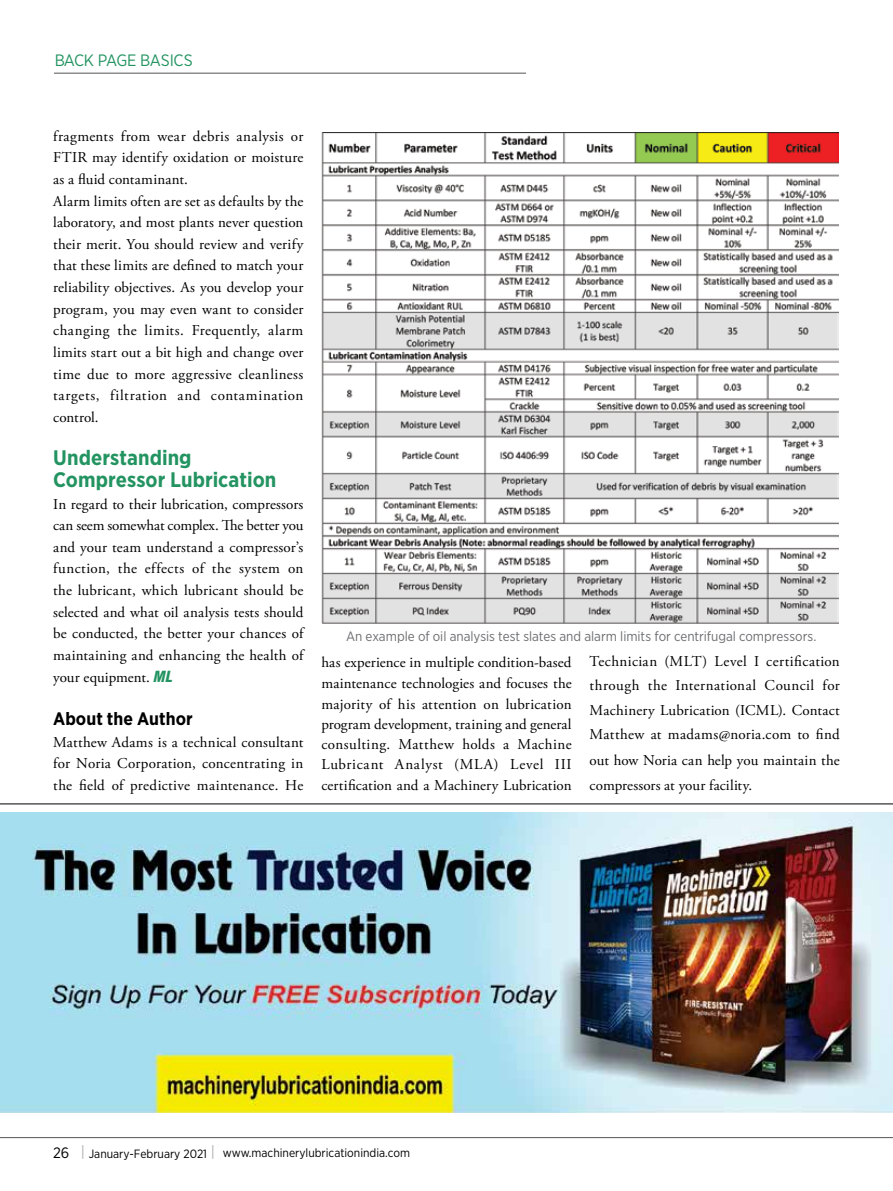
<style>
.page{position:relative;width:893px;height:1191px;background:#fff}
.page>*{position:absolute;margin:0;border:0;box-sizing:border-box;transform-origin:0 0}
.t1{font:700 21px/21.6px "Gotham Narrow";letter-spacing:.005em;color:#239461}
.t2{font:700 18px "Gotham Narrow";letter-spacing:.005em;color:#000}
.t3{font:16.5px "Gotham Narrow";letter-spacing:-.015em;color:#239461}
.t4{font:15px/21.6px "Adobe Garamond Pro";letter-spacing:.015em;color:#000;text-align:justify}
.t5{font:13.5px "Gotham Narrow";color:#6d6e71}
.t6{font:12px "Gotham Narrow";color:#000}
.s1{font-family:"Swiss 721 BT";font-weight:900;font-style:italic;font-stretch:condensed;color:#239461}
.s2{font-size:15px}
.s3{font-size:15px;color:#a7a9ac}
</style>
<div class="page">
<hr style="left:0;top:1137px;width:893px;height:1px;background:#575454">
<img style="left:321px;top:133px;width:517px;height:491px">
<img style="left:0;top:812px;width:893px;height:300px">
<hr style="left:54px;top:73px;width:472px;height:1px;background:#575454">
<hr style="left:0;top:803px;width:893px;height:1px;background:#000">
<p class="t3" style="left:54px;top:50px;width:140px">BACK PAGE BASICS</p>
<p class="t4" style="left:53px;top:126px;width:252px;text-align:left">fragments from wear debris analysis or FTIR may identify oxidation or moisture as a fluid contaminant.<br>Alarm limits often are set as defaults by the laboratory, and most plants never question their merit. You should review and verify that these limits are defined to match your reliability objectives. As you develop your program, you may even want to consider changing the limits. Frequently, alarm limits start out a bit high and change over time due to more aggressive cleanliness targets, filtration and contamination control.</p>
<h1 class="t1" style="left:53px;top:447px;width:225px">Understanding<br>Compressor Lubrication</h1>
<p class="t4" style="left:53px;top:493px;width:252px">In regard to their lubrication, compressors can seem somewhat complex. The better you and your team understand a compressor’s function, the effects of the system on the lubricant, which lubricant should be selected and what oil analysis tests should be conducted, the better your chances of maintaining and enhancing the health of your equipment. <span class="s1">ML</span></p>
<p class="t2" style="left:53px;top:707px;width:141px">About the Author</p>
<p class="t4" style="left:53px;top:731px;width:252px">Matthew Adams is a technical consultant for Noria Corporation, concentrating in the field of predictive maintenance. He</p>
<p class="t5" style="left:346px;top:627px;width:472px">An example of oil analysis test slates and alarm limits for centrifugal compressors.</p>
<p class="t4" style="left:321px;top:652px;width:252px;line-height:20.5px">has experience in multiple condition-based maintenance technologies and focuses the majority of his attention on lubrication program development, training and general consulting. Matthew holds a Machine Lubricant Analyst (MLA) Level III certification and a Machinery Lubrication</p>
<p class="t4" style="left:590px;top:649px;width:252px;line-height:24.8px">Technician (MLT) Level I certification through the International Council for Machinery Lubrication (ICML). Contact Matthew at madams@noria.com to find out how Noria can help you maintain the compressors at your facility.</p>
<p class="t6" style="left:53px;top:1145px;width:358px"><span class="s2">26</span> <span class="s3">|</span> January-February 2021 <span class="s3">|</span> www.machinerylubricationindia.com</p>
</div>
